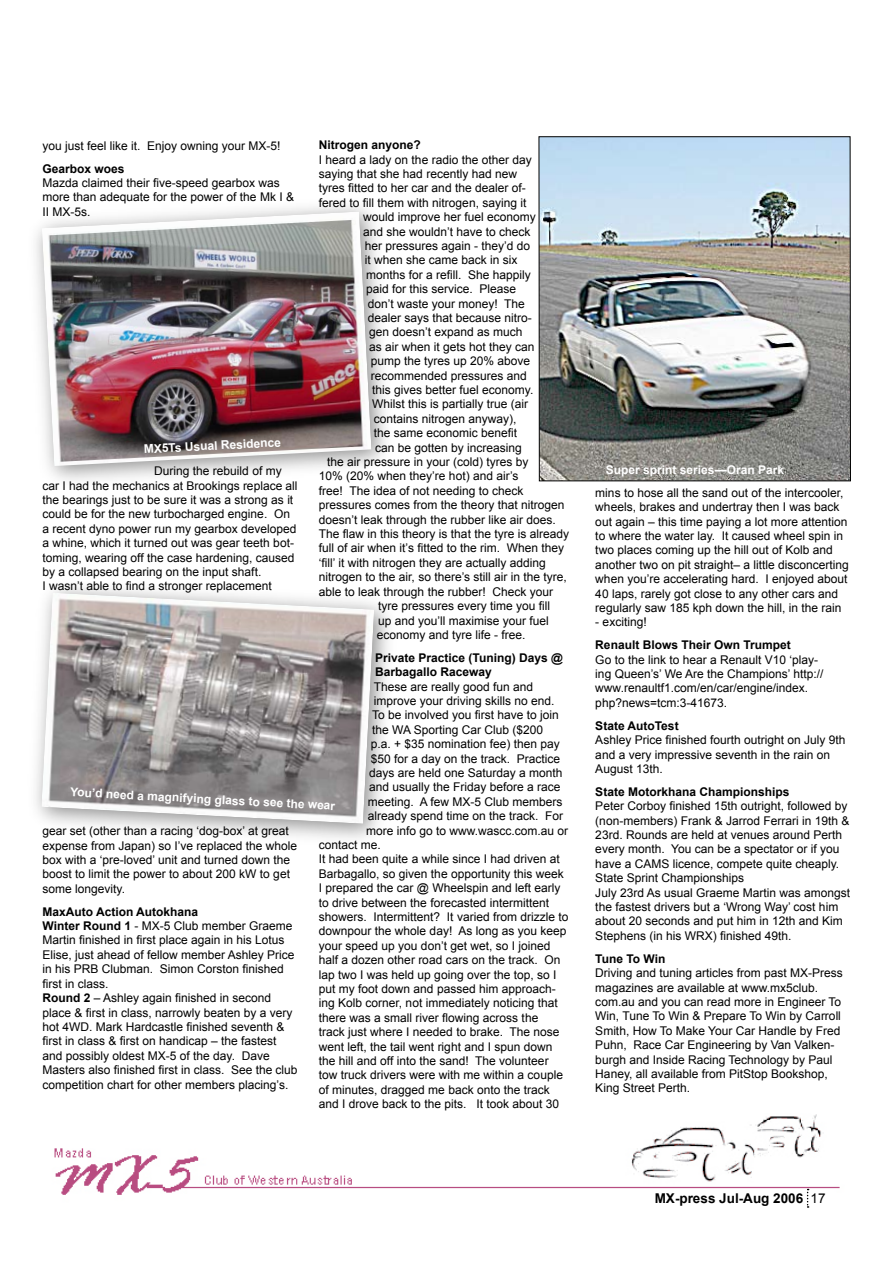
<style>
.page{position:relative;width:893px;height:1263px;background:#fff}
.page>*{position:absolute;margin:0;border:0;box-sizing:border-box;transform-origin:0 0}
.t1{font:700 13.5px "Arial";color:#000}
.t2{font:12px/14.4px "Arial";color:#000}
.t3{font:700 12px/14.4px "Arial";color:#000}
.t4{font:700 12px "Arial";color:#fff}
.s1{font-weight:700}
.s2{font-weight:400}
</style>
<div class="page">
<img style="left:54px;top:1114px;width:786px;height:94px">
<svg style="left:807px;top:1189px;width:2px;height:19px"></svg>
<div style="left:27px;top:197px;width:368px;height:292px;background:#000;opacity:.45"></div>
<img style="left:42px;top:212px;width:329px;height:254px">
<img style="left:541px;top:138px;width:308px;height:341px">
<div style="left:539px;top:136px;width:312px;height:345px;border:1px solid #000"></div>
<div style="left:27px;top:578px;width:372px;height:268px;background:#000;opacity:.45"></div>
<img style="left:41px;top:593px;width:333px;height:231px">
<p class="t3" style="left:319px;top:138px;width:104px">Nitrogen anyone?</p>
<p class="t2" style="left:319px;top:152px;width:214px">I heard a lady on the radio the other day</p>
<p class="t2" style="left:319px;top:167px;width:200px">saying that she had recently had new</p>
<p class="t2" style="left:319px;top:181px;width:208px">tyres fitted to her car and the dealer of-</p>
<p class="t2" style="left:319px;top:196px;width:209px">fered to fill them with nitrogen, saying it</p>
<p class="t2" style="left:363px;top:210px;width:174px">would improve her fuel economy</p>
<p class="t2" style="left:363px;top:224px;width:169px">and she wouldn’t have to check</p>
<p class="t2" style="left:365px;top:239px;width:167px">her pressures again - they’d do</p>
<p class="t2" style="left:365px;top:253px;width:154px">it when she came back in six</p>
<p class="t2" style="left:366px;top:268px;width:166px">months for a refill. She happily</p>
<p class="t2" style="left:366px;top:282px;width:152px">paid for this service. Please</p>
<p class="t2" style="left:368px;top:296px;width:159px">don’t waste your money! The</p>
<p class="t2" style="left:368px;top:311px;width:166px">dealer says that because nitro-</p>
<p class="t2" style="left:369px;top:325px;width:155px">gen doesn’t expand as much</p>
<p class="t2" style="left:369px;top:340px;width:167px">as air when it gets hot they can</p>
<p class="t2" style="left:371px;top:354px;width:161px">pump the tyres up 20% above</p>
<p class="t2" style="left:371px;top:368px;width:158px">recommended pressures and</p>
<p class="t2" style="left:372px;top:383px;width:163px">this gives better fuel economy.</p>
<p class="t2" style="left:372px;top:397px;width:158px">Whilst this is partially true (air</p>
<p class="t2" style="left:374px;top:412px;width:144px">contains nitrogen anyway),</p>
<p class="t2" style="left:374px;top:426px;width:145px">the same economic benefit</p>
<p class="t2" style="left:375px;top:440px;width:148px">can be gotten by increasing</p>
<p class="t2" style="left:327px;top:455px;width:203px">the air pressure in your (cold) tyres by</p>
<p class="t2" style="left:319px;top:469px;width:201px">10% (20% when they’re hot) and air’s</p>
<p class="t2" style="left:319px;top:484px;width:206px">free! The idea of not needing to check</p>
<p class="t2" style="left:319px;top:498px;width:247px">pressures comes from the theory that nitrogen</p>
<p class="t2" style="left:319px;top:512px;width:238px">doesn’t leak through the rubber like air does.</p>
<p class="t2" style="left:319px;top:527px;width:252px">The flaw in this theory is that the tyre is already</p>
<p class="t2" style="left:319px;top:541px;width:247px">full of air when it’s fitted to the rim. When they</p>
<p class="t2" style="left:319px;top:556px;width:228px">‘fill’ it with nitrogen they are actually adding</p>
<p class="t2" style="left:319px;top:570px;width:249px">nitrogen to the air, so there’s still air in the tyre,</p>
<p class="t2" style="left:319px;top:584px;width:236px">able to leak through the rubber! Check your</p>
<p class="t2" style="left:378px;top:599px;width:174px">tyre pressures every time you fill</p>
<p class="t2" style="left:378px;top:613px;width:172px">up and you’ll maximise your fuel</p>
<p class="t2" style="left:377px;top:628px;width:150px">economy and tyre life - free.</p>
<p class="t3" style="left:375px;top:651px;width:189px">Private Practice (Tuning) Days @<br>Barbagallo Raceway</p>
<p class="t2" style="left:374px;top:679px;width:161px">These are really good fun and</p>
<p class="t2" style="left:374px;top:694px;width:182px">improve your driving skills no end.</p>
<p class="t2" style="left:372px;top:708px;width:188px">To be involved you first have to join</p>
<p class="t2" style="left:372px;top:722px;width:172px">the WA Sporting Car Club ($200</p>
<p class="t2" style="left:371px;top:737px;width:191px">p.a. + $35 nomination fee) then pay</p>
<p class="t2" style="left:371px;top:751px;width:191px">$50 for a day on the track. Practice</p>
<p class="t2" style="left:369px;top:766px;width:195px">days are held one Saturday a month</p>
<p class="t2" style="left:369px;top:780px;width:193px">and usually the Friday before a race</p>
<p class="t2" style="left:368px;top:794px;width:196px">meeting. A few MX-5 Club members</p>
<p class="t2" style="left:368px;top:809px;width:197px">already spend time on the track. For</p>
<p class="t2" style="left:366px;top:823px;width:204px">more info go to www.wascc.com.au or</p>
<p class="t2" style="left:319px;top:838px;width:64px">contact me.</p>
<p class="t2" style="left:319px;top:852px;width:242px">It had been quite a while since I had driven at</p>
<p class="t2" style="left:319px;top:866px;width:246px">Barbagallo, so given the opportunity this week</p>
<p class="t2" style="left:319px;top:881px;width:243px">I prepared the car @ Wheelspin and left early</p>
<p class="t2" style="left:319px;top:895px;width:232px">to drive between the forecasted intermittent</p>
<p class="t2" style="left:319px;top:910px;width:251px">showers. Intermittent? It varied from drizzle to</p>
<p class="t2" style="left:319px;top:924px;width:249px">downpour the whole day! As long as you keep</p>
<p class="t2" style="left:319px;top:938px;width:233px">your speed up you don’t get wet, so I joined</p>
<p class="t2" style="left:319px;top:953px;width:243px">half a dozen other road cars on the track. On</p>
<p class="t2" style="left:319px;top:967px;width:239px">lap two I was held up going over the top, so I</p>
<p class="t2" style="left:319px;top:982px;width:238px">put my foot down and passed him approach-</p>
<p class="t2" style="left:319px;top:996px;width:240px">ing Kolb corner, not immediately noticing that</p>
<p class="t2" style="left:319px;top:1010px;width:221px">there was a small river flowing across the</p>
<p class="t2" style="left:319px;top:1025px;width:242px">track just where I needed to brake. The nose</p>
<p class="t2" style="left:319px;top:1039px;width:235px">went left, the tail went right and I spun down</p>
<p class="t2" style="left:319px;top:1054px;width:231px">the hill and off into the sand! The volunteer</p>
<p class="t2" style="left:319px;top:1068px;width:246px">tow truck drivers were with me within a couple</p>
<p class="t2" style="left:319px;top:1082px;width:232px">of minutes, dragged me back onto the track</p>
<p class="t2" style="left:319px;top:1097px;width:242px">and I drove back to the pits. It took about 30</p>
<p class="t2" style="left:43px;top:138px;width:240px">you just feel like it. Enjoy owning your MX-5!</p>
<p class="t3" style="left:43px;top:162px;width:84px">Gearbox woes</p>
<p class="t2" style="left:43px;top:176px;width:253px">Mazda claimed their five-speed gearbox was more than adequate for the power of the Mk I &amp;<br>II MX-5s.</p>
<p class="t4" style="left:143px;top:441px;width:139px;rotate:-3deg">MX5Ts Usual Residence</p>
<p class="t2" style="left:43px;top:464px;width:257px;text-indent:112px">During the rebuild of my car I had the mechanics at Brookings replace all the bearings just to be sure it was a strong as it could be for the new turbocharged engine. On a recent dyno power run my gearbox developed a whine, which it turned out was gear teeth bot&shy;toming, wearing off the case hardening, caused by a collapsed bearing on the input shaft.<br>I wasn’t able to find a stronger replacement</p>
<p class="t4" style="left:71px;top:784px;width:267px;rotate:3deg">You’d need a magnifying glass to see the wear</p>
<p class="t2" style="left:43px;top:824px;width:256px">gear set (other than a racing ‘dog-box’ at great expense from Japan) so I’ve replaced the whole box with a ‘pre-loved’ unit and turned down the boost to limit the power to about 200 kW to get some longevity.</p>
<p class="t2" style="left:43px;top:904px;width:257px"><span class="s1">MaxAuto Action Autokhana<br>Winter Round 1</span> - MX-5 Club member Graeme Martin finished in first place again in his Lotus Elise, just ahead of fellow member Ashley Price in his PRB Clubman. Simon Corston finished first in class.<br><span class="s1">Round 2</span> – Ashley again finished in second place &amp; first in class, narrowly beaten by a very hot 4WD. Mark Hardcastle finished seventh &amp; first in class &amp; first on handicap – the fastest and possibly oldest MX-5 of the day. Dave Masters also finished first in class. See the club competition chart for other members placing’s.</p>
<p class="t4" style="left:606px;top:462px;width:180px">Super sprint series—Oran Park</p>
<p class="t2" style="left:595px;top:485px;width:255px">mins to hose all the sand out of the intercooler, wheels, brakes and undertray then I was back out again – this time paying a lot more attention to where the water lay. It caused wheel spin in two places coming up the hill out of Kolb and another two on pit straight– a little disconcerting when you’re accelerating hard. I enjoyed about 40 laps, rarely got close to any other cars and regularly saw 185 kph down the hill, in the rain</p>
<p class="t2" style="left:595px;top:615px;width:53px">- exciting!</p>
<p class="t3" style="left:595px;top:638px;width:197px">Renault Blows Their Own Trumpet</p>
<p class="t2" style="left:595px;top:652px;width:230px">Go to the link to hear a Renault V10 ‘play&shy;ing Queen’s’ We Are the Champions’ http:// www.renaultf1.com/en/car/engine/index. php?news=tcm:3-41673.</p>
<p class="t3" style="left:595px;top:719px;width:85px">State AutoTest</p>
<p class="t2" style="left:595px;top:733px;width:252px">Ashley Price finished fourth outright on July 9th and a very impressive seventh in the rain on<br>August 13th.</p>
<p class="t3" style="left:595px;top:785px;width:196px">State Motorkhana Championships</p>
<p class="t2" style="left:595px;top:799px;width:256px">Peter Corboy finished 15th outright, followed by (non-members) Frank &amp; Jarrod Ferrari in 19th &amp; 23rd. Rounds are held at venues around Perth every month. You can be a spectator or if you have a CAMS licence, compete quite cheaply.<br>State Sprint Championships<br>July 23rd As usual Graeme Martin was amongst the fastest drivers but a ‘Wrong Way’ cost him about 20 seconds and put him in 12th and Kim Stephens (in his WRX) finished 49th.</p>
<p class="t3" style="left:595px;top:952px;width:72px">Tune To Win</p>
<p class="t2" style="left:595px;top:966px;width:249px">Driving and tuning articles from past MX-Press magazines are available at www.mx5club. com.au and you can read more in Engineer To Win, Tune To Win &amp; Prepare To Win by Carroll Smith, How To Make Your Car Handle by Fred Puhn, Race Car Engineering by Van Valken&shy;burgh and Inside Racing Technology by Paul Haney, all available from PitStop Bookshop, King Street Perth.</p>
<p class="t1" style="left:655px;top:1189px;width:172px">MX-press Jul-Aug 2006 <span class="s2">17</span></p>
</div>
